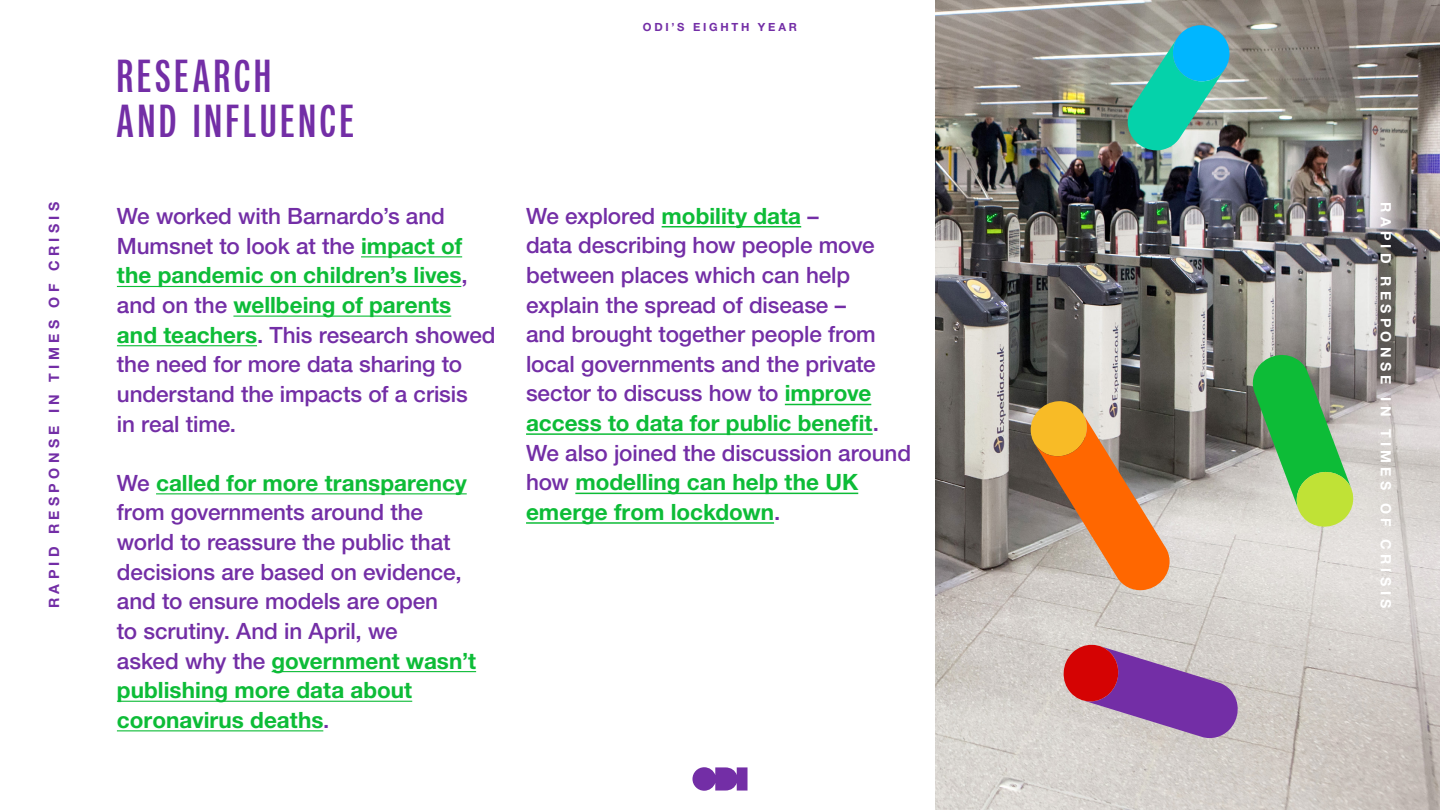
<style>
.page{position:relative;width:1440px;height:810px;background:#fff}
.page>*{position:absolute;margin:0;border:0;box-sizing:border-box;transform-origin:0 0}
.Sub_head_1{font:45px/45px "Neue Helvetica Pro 69 Cm Md";letter-spacing:.09em;color:#732ea6}
.Body_1{font:500 22.5px/29.6px "Helvetica Neue LT Std";letter-spacing:-.005em;color:#732ea6}
.t1{font:700 14.25px "Helvetica Neue LT Std";letter-spacing:.3em;color:#fff}
.t2{font:700 14.25px "Helvetica Neue LT Std";letter-spacing:.3em;color:#732ea6}
.t3{font:700 11.25px "Helvetica Neue LT Std";letter-spacing:.245em;color:#732ea6}
.s1{font-weight:700;color:#0dbc37}
</style>
<div class="page">
<img style="left:935px;top:0;width:505px;height:810px">
<svg style="left:1030px;top:400px;width:140px;height:191px;background:#bf8452"></svg>
<svg style="left:1061px;top:642px;width:180px;height:98px;background:#ad729f"></svg>
<svg style="left:1128px;top:25px;width:102px;height:125px;background:#4bb9b5"></svg>
<svg style="left:1251px;top:352px;width:106px;height:178px;background:#77bb71"></svg>
<svg style="left:692px;top:767px;width:56px;height:24px"></svg>
<hr style="left:361px;top:256px;width:101px;height:1px;background:#0dbc37">
<hr style="left:117px;top:286px;width:344px;height:1px;background:#0dbc37">
<hr style="left:233px;top:316px;width:218px;height:1px;background:#0dbc37">
<hr style="left:117px;top:345px;width:140px;height:1px;background:#0dbc37">
<hr style="left:156px;top:493px;width:311px;height:1px;background:#0dbc37">
<hr style="left:272px;top:671px;width:204px;height:1px;background:#0dbc37">
<hr style="left:117px;top:701px;width:295px;height:1px;background:#0dbc37">
<hr style="left:117px;top:730px;width:206px;height:1px;background:#0dbc37">
<hr style="left:662px;top:226px;width:139px;height:1px;background:#0dbc37">
<hr style="left:785px;top:404px;width:86px;height:1px;background:#0dbc37">
<hr style="left:526px;top:433px;width:347px;height:2px;background:#0dbc37">
<hr style="left:575px;top:493px;width:283px;height:1px;background:#0dbc37">
<hr style="left:526px;top:522px;width:248px;height:2px;background:#0dbc37">
<p class="t2" style="left:45px;top:608px;width:408px;rotate:-90deg">RAPID RESPONSE IN TIMES OF CRISIS</p>
<p class="Sub_head_1" style="left:117px;top:53px;width:238px">RESEARCH<br>AND INFLUENCE</p>
<p class="Body_1" style="left:117px;top:201px;width:380px">We worked with Barnardo’s and<br>Mumsnet to look at the <span class="s1">impact of the pandemic on children’s lives</span>, and on the <span class="s1">wellbeing of parents and teachers</span>. This research showed the need for more data sharing to understand the impacts of a crisis<br>in real time.</p>
<p class="Body_1" style="left:117px;top:468px;width:361px">We <span class="s1">called for more transparency </span>from governments around the world to reassure the public that decisions are based on evidence, and to ensure models are open<br>to scrutiny. And in April, we<br>asked why the <span class="s1">government wasn’t publishing more data about coronavirus deaths</span>.</p>
<p class="t3" style="left:643px;top:20px;width:156px">ODI’S EIGHTH YEAR</p>
<p class="Body_1" style="left:526px;top:201px;width:387px">We explored <span class="s1">mobility data</span> –<br>data describing how people move between places which can help explain the spread of disease –<br>and brought together people from local governments and the private sector to discuss how to <span class="s1">improve access to data for public benefit</span>.<br>We also joined the discussion around how <span class="s1">modelling can help the UK emerge from lockdown</span>.</p>
<p class="t1" style="left:1395px;top:202px;width:408px;rotate:90deg">RAPID RESPONSE IN TIMES OF CRISIS</p>
</div>
